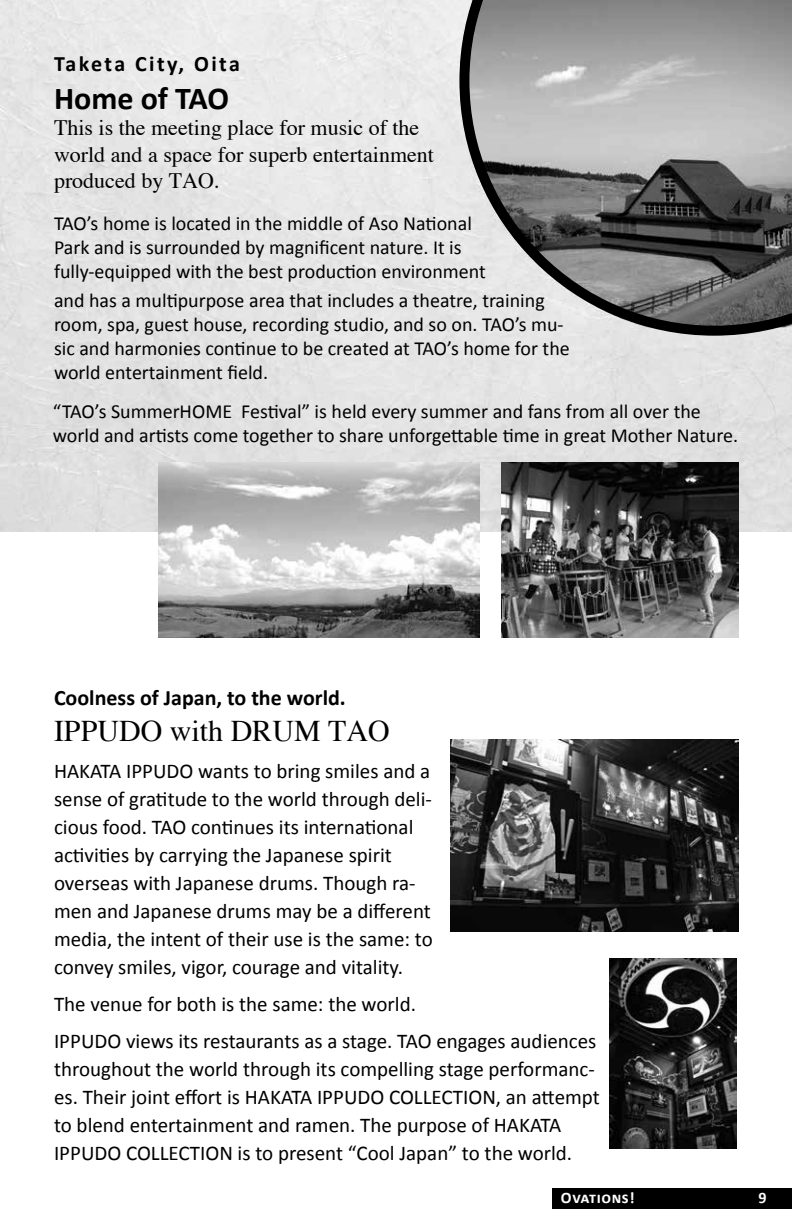
<style>
.page{position:relative;width:792px;height:1224px;background:#fff}
.page>*{position:absolute;margin:0;border:0;box-sizing:border-box;transform-origin:0 0}
.t1{font:700 32px "Calibri";color:#000}
.t2{font:30px "Times";color:#000}
.t3{font:22px/26.4px "Times";color:#000}
.t4{font:700 22px "Calibri";color:#000}
.t5{font:700 22px "Calibri";letter-spacing:.11em;color:#000}
.t6{font:21px/28px "Calibri";color:#000}
.t7{font:20px/24px "Calibri";color:#000}
.t8{font:700 16px "Calibri";letter-spacing:.04em;color:#fff}
</style>
<div class="page">
<div style="left:553px;top:1188px;width:239px;height:21px;background:#000"></div>
<img style="left:0;top:0;width:792px;height:532px">
<img style="left:501px;top:462px;width:237px;height:176px">
<img style="left:158px;top:462px;width:322px;height:176px">
<img style="left:451px;top:740px;width:288px;height:191px">
<img style="left:609px;top:959px;width:127px;height:190px">
<svg style="left:459px;top:0;width:333px;height:336px;background:#929292"></svg>
<p class="t5" style="left:54px;top:50px;width:187px">Taketa City, Oita</p>
<h1 class="t1" style="left:54px;top:78px;width:177px">Home of TAO</h1>
<p class="t3" style="left:54px;top:114px;width:382px">This is the meeting place for music of the world and a space for superb entertainment produced by TAO.</p>
<p class="t7" style="left:54px;top:210px;width:433px">TAO’s home is located in the middle of Aso National<br>Park and is surrounded by magnificent nature. It is fully-equipped with the best production environment</p>
<p class="t7" style="left:54px;top:288px;width:517px">and has a multipurpose area that includes a theatre, training room, spa, guest house, recording studio, and so on. TAO’s mu&shy;sic and harmonies continue to be created at TAO’s home for the world entertainment field.</p>
<p class="t7" style="left:53px;top:399px;width:687px">“TAO’s SummerHOME Festival” is held every summer and fans from all over the world and artists come together to share unforgettable time in great Mother Nature.</p>
<p class="t4" style="left:54px;top:684px;width:293px">Coolness of Japan, to the world.</p>
<h2 class="t2" style="left:54px;top:713px;width:337px">IPPUDO with DRUM TAO</h2>
<p class="t6" style="left:54px;top:756px;width:380px">HAKATA IPPUDO wants to bring smiles and a sense of gratitude to the world through deli&shy;cious food. TAO continues its international activities by carrying the Japanese spirit overseas with Japanese drums. Though ra&shy;men and Japanese drums may be a different media, the intent of their use is the same: to convey smiles, vigor, courage and vitality.</p>
<p class="t6" style="left:54px;top:984px;width:544px;line-height:37px">The venue for both is the same: the world.<br>IPPUDO views its restaurants as a stage. TAO engages audiences</p>
<p class="t6" style="left:54px;top:1054px;width:547px">throughout the world through its compelling stage performanc&shy;es. Their joint effort is HAKATA IPPUDO COLLECTION, an attempt to blend entertainment and ramen. The purpose of HAKATA IPPUDO COLLECTION is to present “Cool Japan” to the world.</p>
<p class="t8" style="left:561px;top:1187px;width:75px">Ovations!</p>
<p class="t8" style="left:758px;top:1187px;width:10px">9</p>
</div>
